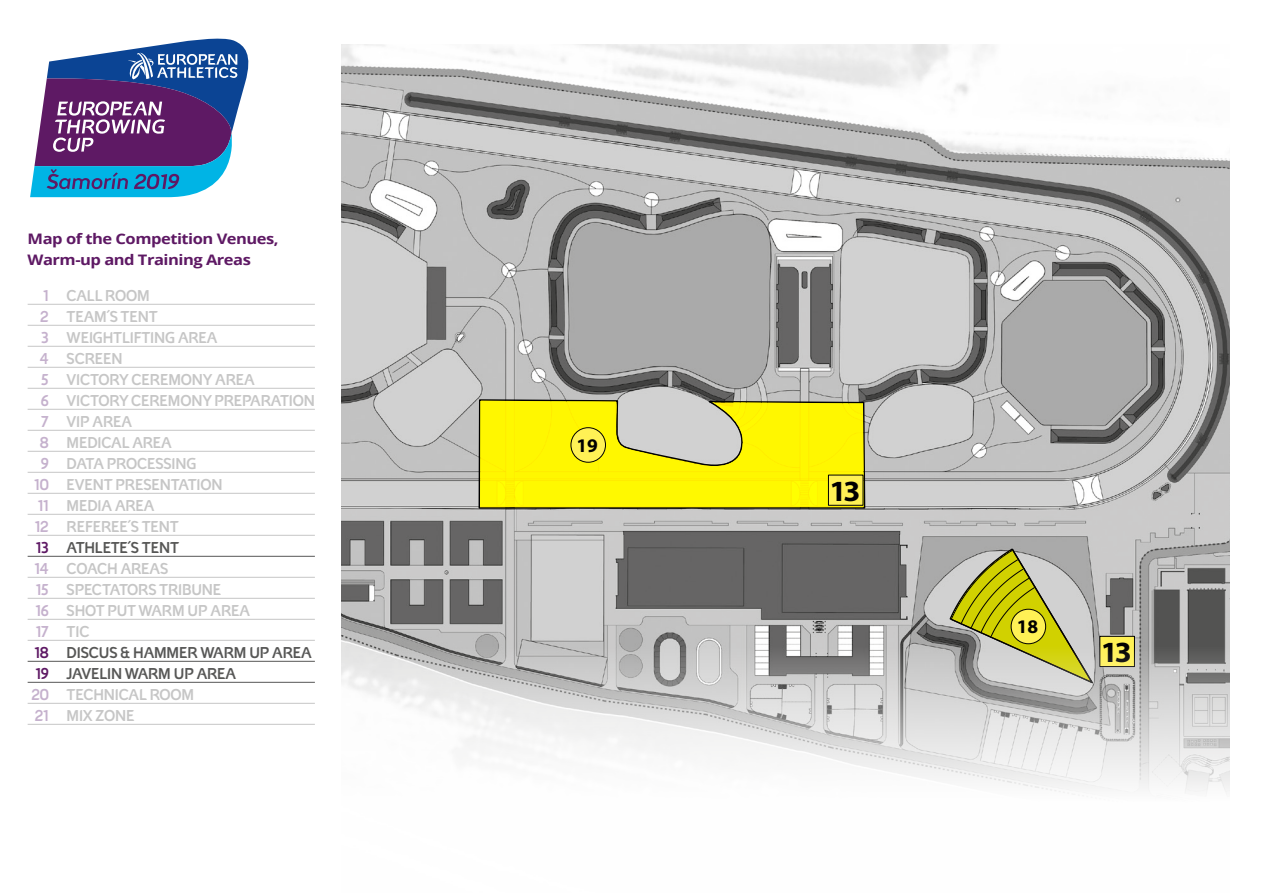
<style>
.page{position:relative;width:1263px;height:893px;background:#fff}
.page>*{position:absolute;margin:0;border:0;box-sizing:border-box;transform-origin:0 0}
.t1{font:700 29.4px "Myriad Pro";color:#000;scale:1.04 1}
.t2{font:700 19.35px "Myriad Pro";color:#000}
.TEX{font:16.5px "Tracks";letter-spacing:-.01em;color:#c6c6c6;scale:.93 1}
.TEX-2{font:16.5px "Tracks";letter-spacing:-.01em;color:#575756;scale:.93 1}
.TAB_zahl{font:700 14.55px/21.3px "Open Sans";letter-spacing:-.03em;color:#5e1964;scale:1.14 1}
.s1{color:#c5b1cd}
.s2{color:#5e1964}
</style>
<div class="page">
<svg style="left:30px;top:38px;width:219px;height:160px"></svg>
<hr style="left:28px;top:304px;width:287px;height:1px;background:#c6c6c6">
<hr style="left:28px;top:325px;width:287px;height:1px;background:#c6c6c6">
<hr style="left:28px;top:346px;width:287px;height:1px;background:#c6c6c6">
<hr style="left:28px;top:367px;width:287px;height:1px;background:#c6c6c6">
<hr style="left:28px;top:388px;width:287px;height:1px;background:#c6c6c6">
<hr style="left:28px;top:409px;width:287px;height:1px;background:#c6c6c6">
<hr style="left:28px;top:430px;width:287px;height:1px;background:#c6c6c6">
<hr style="left:28px;top:451px;width:287px;height:1px;background:#c6c6c6">
<hr style="left:28px;top:472px;width:287px;height:1px;background:#c6c6c6">
<hr style="left:28px;top:493px;width:287px;height:1px;background:#c6c6c6">
<hr style="left:28px;top:514px;width:287px;height:1px;background:#c6c6c6">
<hr style="left:28px;top:535px;width:287px;height:1px;background:#c6c6c6">
<hr style="left:28px;top:556px;width:287px;height:1px;background:#575756">
<hr style="left:28px;top:577px;width:287px;height:1px;background:#c6c6c6">
<hr style="left:28px;top:598px;width:287px;height:1px;background:#c6c6c6">
<hr style="left:28px;top:619px;width:287px;height:1px;background:#c6c6c6">
<hr style="left:28px;top:640px;width:287px;height:1px;background:#c6c6c6">
<hr style="left:28px;top:661px;width:287px;height:1px;background:#575756">
<hr style="left:28px;top:682px;width:287px;height:1px;background:#575756">
<hr style="left:28px;top:703px;width:287px;height:1px;background:#c6c6c6">
<hr style="left:28px;top:724px;width:287px;height:1px;background:#c6c6c6">
<img style="left:342px;top:45px;width:887px;height:750px">
<svg style="left:478px;top:399px;width:387px;height:110px;background:#ebe524"></svg>
<div style="left:571px;top:428px;width:34px;height:34px;background:#fff155;border-radius:50%"></div>
<div style="left:571px;top:427px;width:35px;height:36px;border:1px solid #000;border-radius:50%"></div>
<div style="left:828px;top:475px;width:35px;height:30px;background:#fff155"></div>
<div style="left:1100px;top:636px;width:34px;height:30px;background:#fff155"></div>
<div style="left:1099px;top:636px;width:36px;height:31px;border:1px solid #000"></div>
<svg style="left:949px;top:548px;width:145px;height:137px;background:#baba7b"></svg>
<div style="left:1011px;top:609px;width:35px;height:35px;background:#fff155;border-radius:50%"></div>
<div style="left:1011px;top:609px;width:35px;height:35px;border:1px solid #000;border-radius:50%"></div>
<p class="TAB_zahl" style="left:28px;top:227px;width:222px">Map of the Competition Venues,<br>Warm-up and Training Areas</p>
<p class="TEX" style="left:43px;top:286px;width:116px"><span class="s1">1</span> CALL ROOM</p>
<p class="TEX" style="left:40px;top:307px;width:128px"><span class="s1">2</span> TEAM´S TENT</p>
<p class="TEX" style="left:41px;top:328px;width:191px"><span class="s1">3</span> WEIGHTLIFTING AREA</p>
<p class="TEX" style="left:40px;top:349px;width:91px"><span class="s1">4</span> SCREEN</p>
<p class="TEX" style="left:41px;top:370px;width:231px"><span class="s1">5</span> VICTORY CEREMONY AREA</p>
<p class="TEX" style="left:41px;top:391px;width:296px"><span class="s1">6</span> VICTORY CEREMONY PREPARATION</p>
<p class="TEX" style="left:41px;top:412px;width:99px"><span class="s1">7</span> VIP AREA</p>
<p class="TEX" style="left:40px;top:433px;width:143px"><span class="s1">8</span> MEDICAL AREA</p>
<p class="TEX" style="left:41px;top:454px;width:169px"><span class="s1">9</span> DATA PROCESSING</p>
<p class="TEX" style="left:34px;top:475px;width:204px"><span class="s1">10</span> EVENT PRESENTATION</p>
<p class="TEX" style="left:38px;top:496px;width:127px"><span class="s1">11</span> MEDIA AREA</p>
<p class="TEX" style="left:35px;top:517px;width:156px"><span class="s1">12</span> REFEREE´S TENT</p>
<p class="TEX-2" style="left:36px;top:538px;width:155px"><span class="s2">13</span> ATHLETE´S TENT</p>
<p class="TEX" style="left:35px;top:559px;width:145px"><span class="s1">14</span> COACH AREAS</p>
<p class="TEX" style="left:36px;top:580px;width:201px"><span class="s1">15</span> SPECTATORS TRIBUNE</p>
<p class="TEX" style="left:35px;top:601px;width:232px"><span class="s1">16</span> SHOT PUT WARM UP AREA</p>
<p class="TEX" style="left:36px;top:622px;width:59px"><span class="s1">17</span> TIC</p>
<p class="TEX-2" style="left:34px;top:643px;width:300px"><span class="s2">18</span> DISCUS &amp; HAMMER WARM UP AREA</p>
<p class="TEX-2" style="left:35px;top:664px;width:217px"><span class="s2">19</span> JAVELIN WARM UP AREA</p>
<p class="TEX" style="left:31px;top:685px;width:176px"><span class="s1">20</span> TECHNICAL ROOM</p>
<p class="TEX" style="left:35px;top:706px;width:109px"><span class="s1">21</span> MIX ZONE</p>
<p class="t2" style="left:576px;top:432px;width:23px">19</p>
<h1 class="t1" style="left:829px;top:471px;width:31px">13</h1>
<p class="t2" style="left:1017px;top:614px;width:23px">18</p>
<h1 class="t1" style="left:1101px;top:633px;width:31px">13</h1>
</div>
